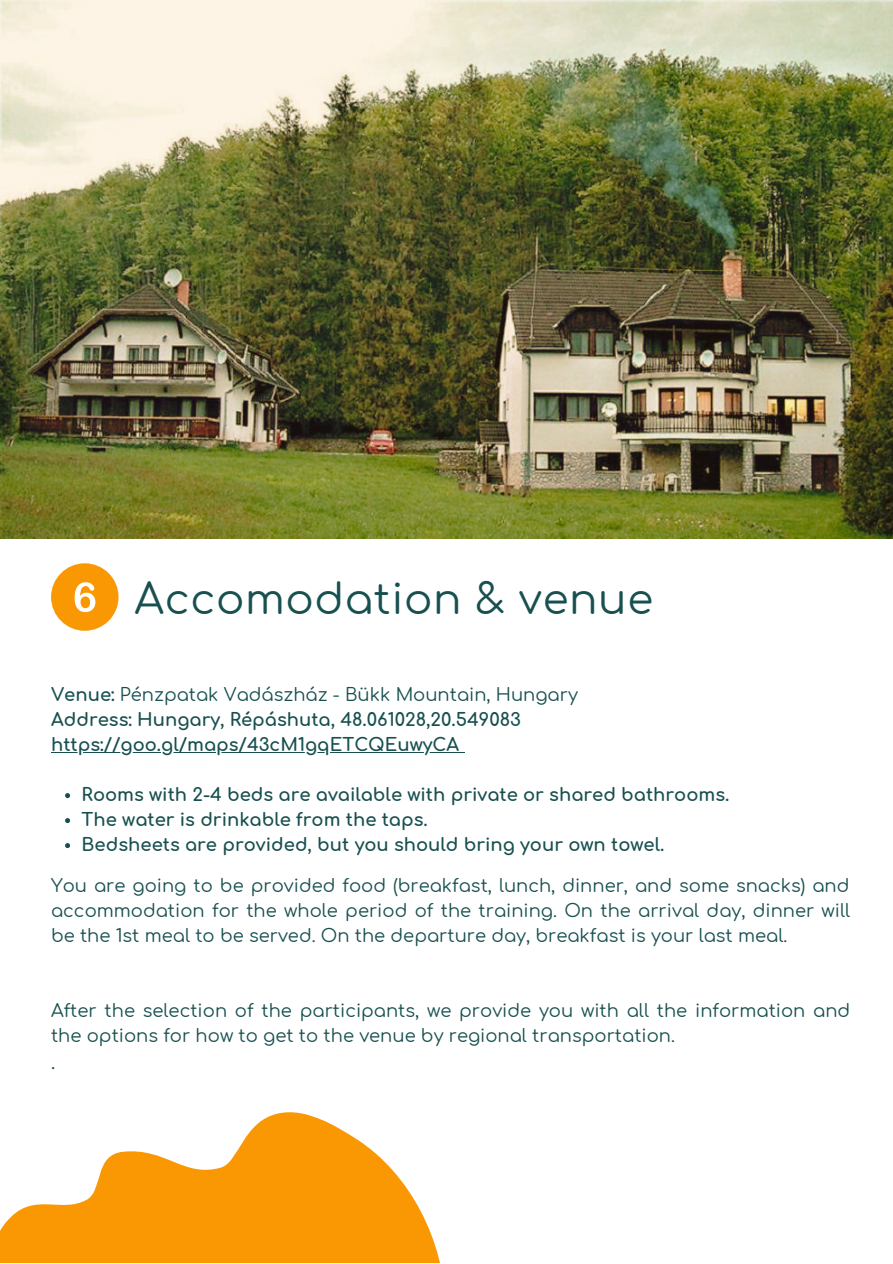
<style>
.page{position:relative;width:893px;height:1264px;background:#fff}
.page>*{position:absolute;margin:0;border:0;box-sizing:border-box;transform-origin:0 0}
.t1{font:42px "Comfortaa";letter-spacing:.015em;color:#185050}
.t2{font:19.5px "Comfortaa";color:#185050}
.t3{font:18px/25px "Comfortaa";color:#185050;text-align:justify}
.t4{font:700 18px "Comfortaa";color:#185050}
.s1{font-weight:700}
</style>
<div class="page">
<div style="left:51px;top:563px;width:67px;height:67px;background:#fa9804;border-radius:50%"></div>
<svg style="left:75px;top:582px;width:20px;height:30px"></svg>
<img style="left:1px;top:0;width:891px;height:538px">
<svg style="left:65px;top:793px;width:5px;height:5px"></svg>
<svg style="left:65px;top:818px;width:5px;height:5px"></svg>
<svg style="left:65px;top:843px;width:5px;height:5px"></svg>
<hr style="left:51px;top:752px;width:408px;height:1px;background:#185050">
<svg style="left:0;top:1112px;width:440px;height:150px;fill:#fa9804"></svg>
<p class="t1" style="left:134px;top:577px;width:520px">Accomodation &amp; venue</p>
<p class="t3" style="left:51px;top:682px;width:528px"><span class="s1">Venue:</span> Pénzpatak Vadászház - Bükk Mountain, Hungary</p>
<p class="t4" style="left:51px;top:710px;width:471px">Address: Hungary, Répáshuta, 48.061028,20.549083</p>
<p class="t4" style="left:51px;top:735px;width:409px">https://goo.gl/maps/43cM1gqETCQEuwyCA</p>
<p class="t4" style="left:82px;top:785px;width:649px">Rooms with 2-4 beds are available with private or shared bathrooms.</p>
<p class="t4" style="left:82px;top:810px;width:347px">The water is drinkable from the taps.</p>
<p class="t4" style="left:82px;top:835px;width:584px">Bedsheets are provided, but you should bring your own towel.</p>
<p class="t3" style="left:51px;top:873px;width:800px">You are going to be provided food (breakfast, lunch, dinner, and some snacks) and accommodation for the whole period of the training. On the arrival day, dinner will be the 1st meal to be served. On the departure day, breakfast is your last meal.</p>
<p class="t3" style="left:51px;top:998px;width:800px">After the selection of the participants, we provide you with all the information and the options for how to get to the venue by regional transportation.</p>
<p class="t2" style="left:51px;top:1051px;width:6px">.</p>
</div>
